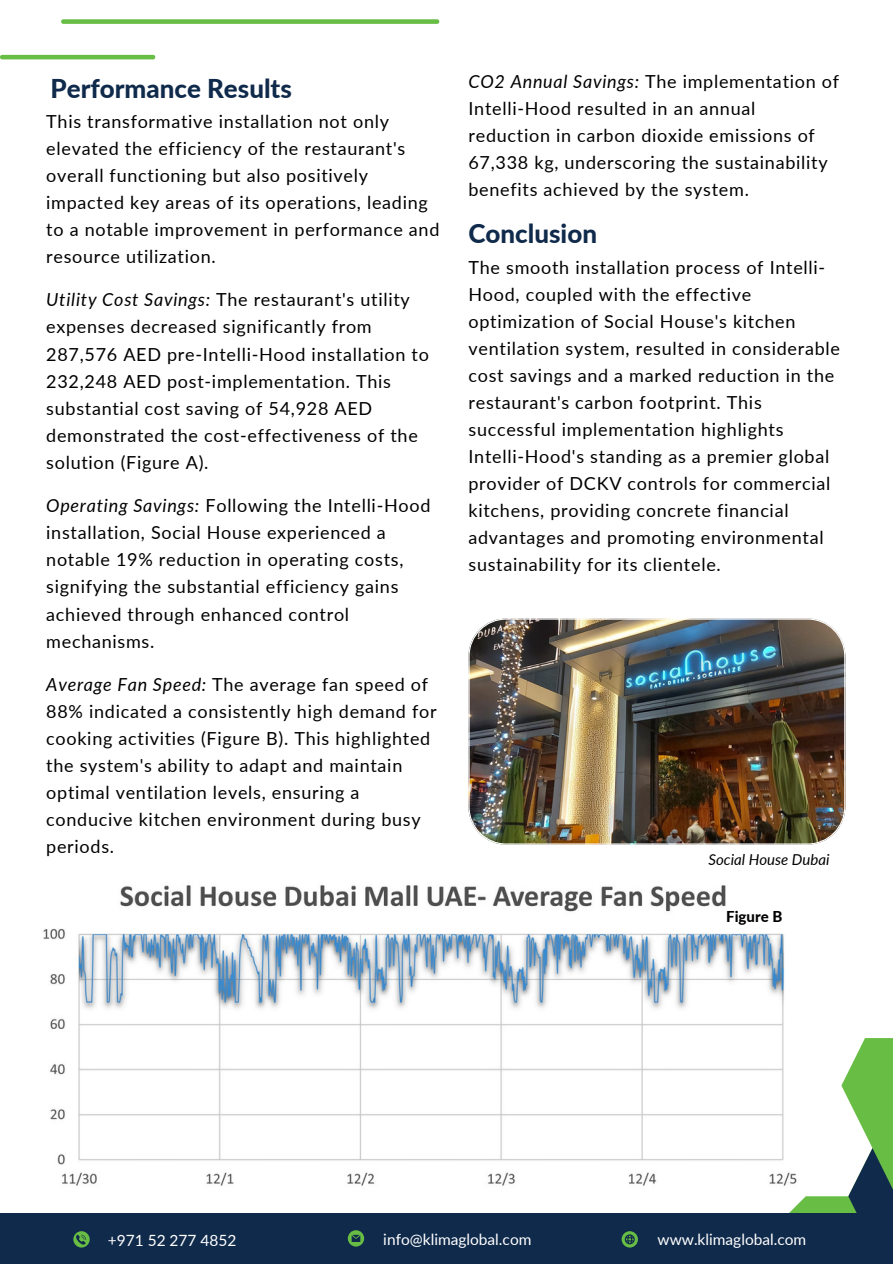
<style>
.page{position:relative;width:893px;height:1264px;background:#fff}
.page>*{position:absolute;margin:0;border:0;box-sizing:border-box;transform-origin:0 0}
.t1{font:800 25.95px "Lato";color:#102a4b}
.t2{font:18px/27.2px "Lato";letter-spacing:.04em;color:#000}
.t3{font:15.45px "Lato";color:#fff}
.t4{font:italic 15px "Lato";color:#000}
.t5{font:800 15px "Lato";color:#000}
.s1{font-style:italic}
</style>
<div class="page">
<svg style="left:789px;top:1038px;width:103px;height:175px"></svg>
<div style="left:0;top:1213px;width:892px;height:50px;background:#102a4b"></div>
<svg style="left:73px;top:1231px;width:17px;height:16px"></svg>
<svg style="left:348px;top:1230px;width:16px;height:16px"></svg>
<svg style="left:621px;top:1231px;width:17px;height:16px"></svg>
<svg style="left:61px;top:19px;width:378px;height:5px;background:#74c254"></svg>
<svg style="left:0;top:55px;width:155px;height:4px"></svg>
<img style="left:468px;top:618px;width:377px;height:226px">
<img style="left:43px;top:885px;width:761px;height:307px">
<h2 class="t1" style="left:50px;top:72px;width:243px">Performance Results</h2>
<h2 class="t2" style="left:46px;top:107px;width:394px">This transformative installation not only elevated the efficiency of the restaurant's overall functioning but also positively impacted key areas of its operations, leading to a notable improvement in performance and resource utilization.</h2>
<h2 class="t2" style="left:46px;top:286px;width:384px"><span class="s1">Utility Cost Savings:</span> The restaurant's utility expenses decreased significantly from 287,576 AED pre-Intelli-Hood installation to 232,248 AED post-implementation. This substantial cost saving of 54,928 AED demonstrated the cost-effectiveness of the solution (Figure A).</h2>
<h1 class="t2" style="left:46px;top:491px;width:386px"><span class="s1">Operating Savings:</span> Following the Intelli-Hood installation, Social House experienced a notable 19% reduction in operating costs, signifying the substantial efficiency gains achieved through enhanced control mechanisms.</h1>
<h2 class="t2" style="left:46px;top:670px;width:392px"><span class="s1">Average Fan Speed:</span> The average fan speed of 88% indicated a consistently high demand for cooking activities (Figure B). This highlighted the system's ability to adapt and maintain optimal ventilation levels, ensuring a conducive kitchen environment during busy periods.</h2>
<p class="t2" style="left:468px;top:68px;width:372px"><span class="s1">CO2 Annual Savings:</span> The implementation of Intelli-Hood resulted in an annual reduction in carbon dioxide emissions of 67,338 kg, underscoring the sustainability benefits achieved by the system.</p>
<p class="t1" style="left:468px;top:217px;width:130px">Conclusion</p>
<p class="t2" style="left:468px;top:253px;width:373px">The smooth installation process of Intelli-Hood, coupled with the effective optimization of Social House's kitchen ventilation system, resulted in considerable cost savings and a marked reduction in the restaurant's carbon footprint. This successful implementation highlights Intelli-Hood's standing as a premier global provider of DCKV controls for commercial kitchens, providing concrete financial advantages and promoting environmental sustainability for its clientele.</p>
<p class="t4" style="left:708px;top:849px;width:122px">Social House Dubai</p>
<p class="t5" style="left:726px;top:906px;width:58px">Figure B</p>
<p class="t3" style="left:108px;top:1230px;width:130px">+971 52 277 4852</p>
<h2 class="t3" style="left:383px;top:1229px;width:150px">info@klimaglobal.com</h2>
<h1 class="t3" style="left:657px;top:1229px;width:150px">www.klimaglobal.com</h1>
</div>
